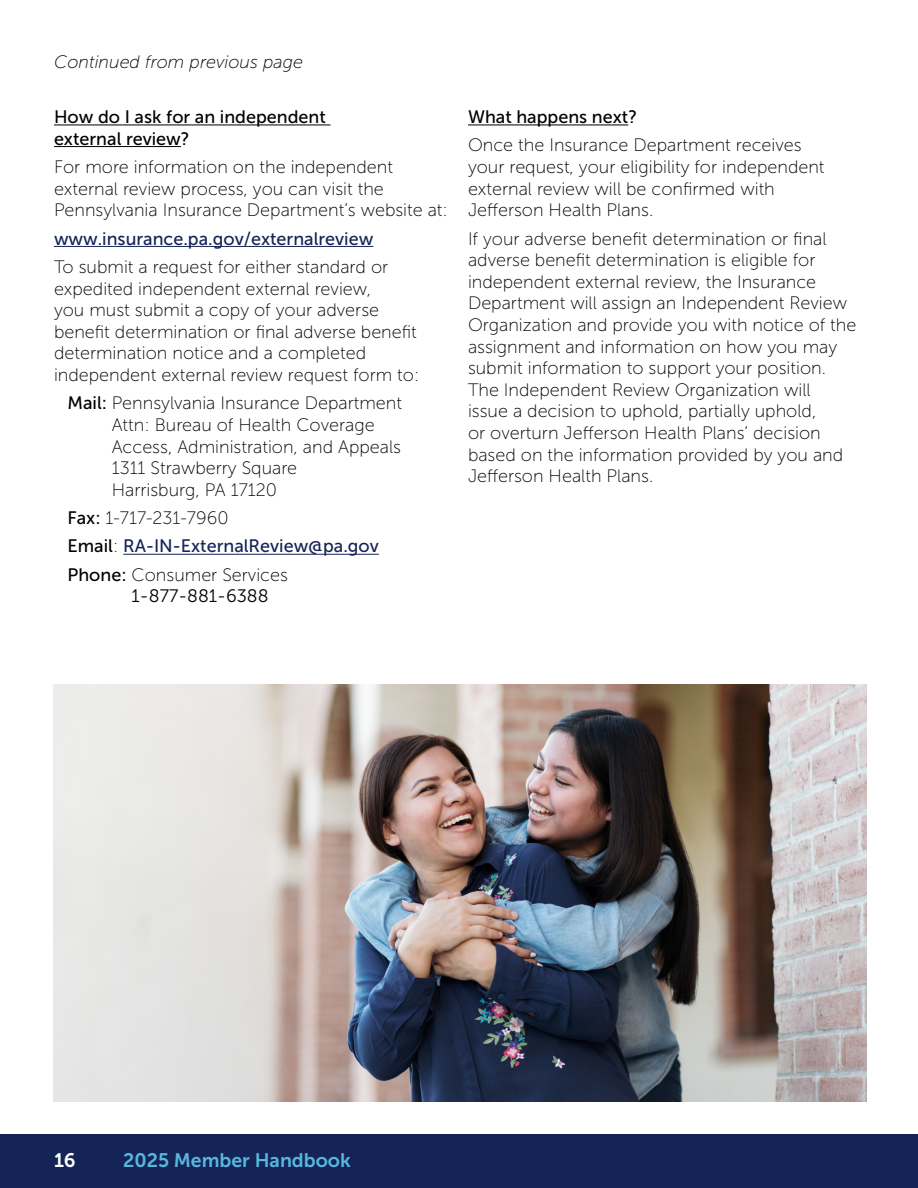
<style>
.page{position:relative;width:918px;height:1188px;background:#fff}
.page>*{position:absolute;margin:0;border:0;box-sizing:border-box;transform-origin:0 0}
.t1{font:19.5px "Museo Sans 700";color:#58b7dd}
.t2{font:19.5px "Museo Sans 700";color:#fff}
.Body-P{font:18px/21.6px "Museo Sans 100";color:#000}
.Body-P-2{font:18px "Museo Sans 500";color:#152456}
.Body-P-3{font:18px/21.6px "Museo Sans 500";color:#000}
.Body-P-4{font:italic 18px "Museo Sans 100";color:#000}
.s1{font-family:"Museo Sans 500"}
.s2{color:#000}
.s3{font-family:"Museo Sans 100";color:#000}
.s4{font-family:"Museo Sans 300"}
</style>
<div class="page">
<div style="left:0;top:1134px;width:918px;height:54px;background:#152456"></div>
<hr style="left:54px;top:124px;width:276px;height:1px;background:#000">
<hr style="left:54px;top:146px;width:127px;height:1px;background:#000">
<hr style="left:54px;top:246px;width:319px;height:1px;background:#152456">
<hr style="left:123px;top:554px;width:256px;height:1px;background:#152456">
<hr style="left:468px;top:124px;width:160px;height:1px;background:#000">
<img style="left:53px;top:685px;width:813px;height:417px">
<p class="Body-P-4" style="left:54px;top:52px;width:251px">Continued from previous page</p>
<p class="Body-P-3" style="left:54px;top:106px;width:273px">How do I ask for an independent external review?</p>
<p class="Body-P" style="left:54px;top:156px;width:395px">For more information on the independent external review process, you can visit the<br>Pennsylvania Insurance Department’s website at:</p>
<p class="Body-P-2" style="left:54px;top:229px;width:321px">www.insurance.pa.gov/externalreview</p>
<p class="Body-P" style="left:54px;top:256px;width:367px">To submit a request for either standard or expedited independent external review,<br>you must submit a copy of your adverse benefit determination or final adverse benefit determination notice and a completed independent external review request form to:</p>
<p class="Body-P" style="left:112px;top:393px;width:292px;text-indent:-44px"><span class="s1">Mail:</span> Pennsylvania Insurance Department<br>Attn: Bureau of Health Coverage<br>Access, Administration, and Appeals<br>1311 Strawberry Square<br>Harrisburg, PA 17120</p>
<p class="Body-P" style="left:68px;top:507px;width:163px"><span class="s1">Fax:</span> 1-717-231-7960</p>
<p class="Body-P-2" style="left:68px;top:536px;width:313px"><span class="s2">Email</span><span class="s3">:</span> RA-IN-ExternalReview@pa.gov</p>
<p class="Body-P" style="left:132px;top:564px;width:158px;text-indent:-64px"><span class="s1">Phone:</span> Consumer Services<br><span class="s4">1-877-881-6388</span></p>
<p class="Body-P-3" style="left:468px;top:106px;width:171px">What happens next?</p>
<p class="Body-P" style="left:468px;top:135px;width:358px">Once the Insurance Department receives your request, your eligibility for independent external review will be confirmed with Jefferson Health Plans.</p>
<p class="Body-P" style="left:468px;top:228px;width:390px">If your adverse benefit determination or final adverse benefit determination is eligible for independent external review, the Insurance Department will assign an Independent Review Organization and provide you with notice of the assignment and information on how you may submit information to support your position.<br>The Independent Review Organization will<br>issue a decision to uphold, partially uphold,<br>or overturn Jefferson Health Plans’ decision based on the information provided by you and Jefferson Health Plans.</p>
<p class="t2" style="left:54px;top:1150px;width:23px">16</p>
<p class="t1" style="left:123px;top:1150px;width:229px">2025 Member Handbook</p>
</div>
